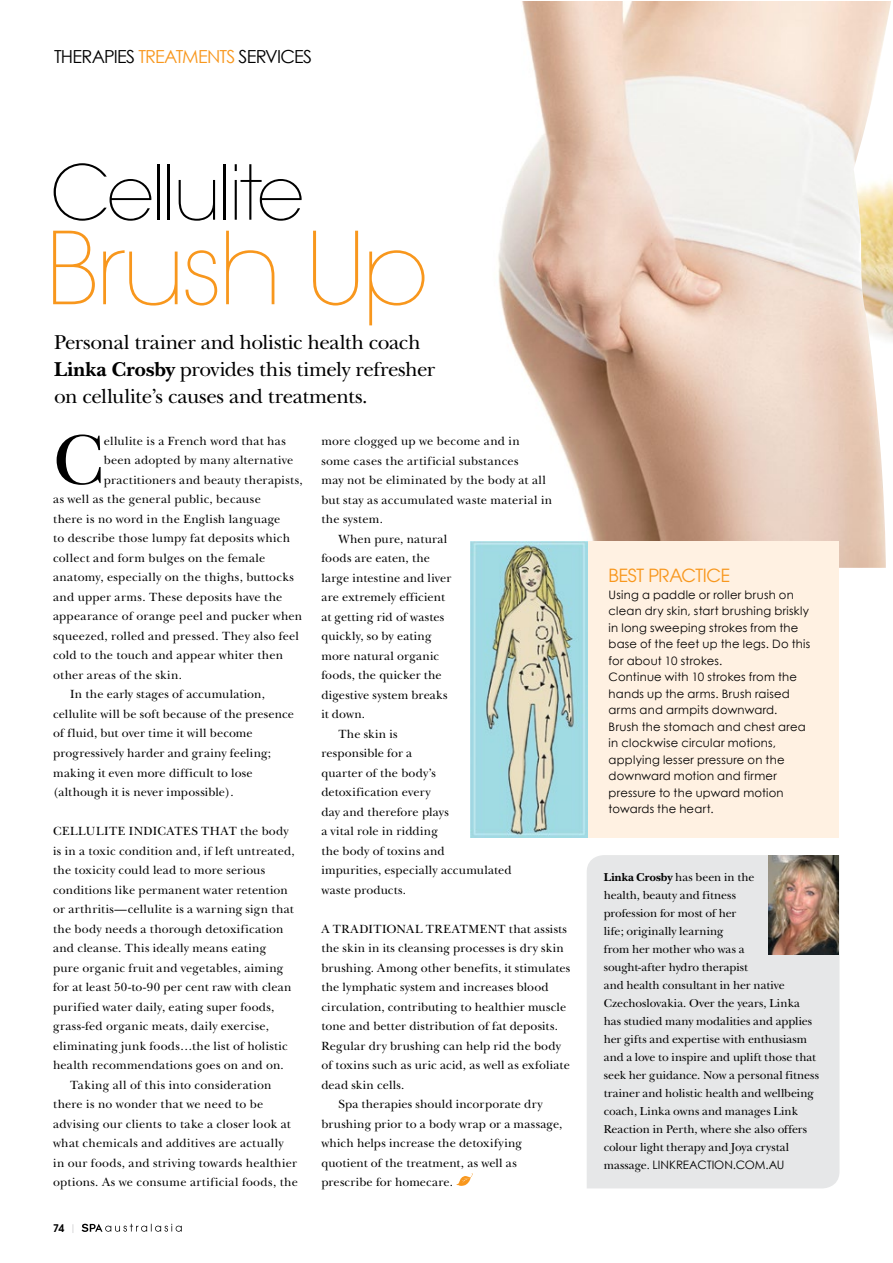
<style>
.page{position:relative;width:893px;height:1263px;background:#fff}
.page>*{position:absolute;margin:0;border:0;box-sizing:border-box;transform-origin:0 0}
.t1{font:200 99.3px "Avant Garde";letter-spacing:-.04em;color:#f8971d}
.t2{font:200 75px "Avant Garde";letter-spacing:-.04em;color:#000}
.t3{font:73.5px "New Baskerville";color:#000}
.t4{font:21px/27px "New Baskerville";letter-spacing:-.02em;color:#000}
.t5{font:18px "Century Gothic";letter-spacing:-.045em;color:#000}
.t6{font:18px "Avant Garde";letter-spacing:-.02em;color:#f8971d}
.t7{font:12.3px "New Baskerville";letter-spacing:.015em;color:#000}
.t8{font:12.3px "New Baskerville";letter-spacing:.035em;color:#000}
.t9{font:12px/18px "New Baskerville";color:#000}
.t10{font:11.7px/16.5px "Century Gothic";letter-spacing:.02em;color:#000}
.t11{font:11.7px "Century Gothic";letter-spacing:-.005em;color:#000}
.t12{font:600 10.5px "Avant Garde";color:#000}
.s1{color:#f8971d}
.s2{font-weight:700}
.s3{font-weight:200;color:#939598}
.s4{font-family:"New Baskerville";font-size:12px}
</style>
<div class="page">
<svg style="left:456px;top:1173px;width:17px;height:13px"></svg>
<img style="left:498px;top:1px;width:393px;height:567px">
<div style="left:587px;top:855px;width:252px;height:333px;background:#e6e7e8"></div>
<img style="left:769px;top:855px;width:70px;height:99px">
<div style="left:587px;top:541px;width:251px;height:296px;background:#fff1e2"></div>
<img style="left:470px;top:541px;width:117px;height:296px">
<svg style="left:82px;top:1224px;width:100px;height:8px"></svg>
<h3 class="t5" style="left:54px;top:44px;width:260px">THERAPIES <span class="s1">TREATMENTS</span> SERVICES</h3>
<h2 class="t2" style="left:51px;top:148px;width:255px">Cellulite</h2>
<h1 class="t1" style="left:45px;top:210px;width:385px">Brush Up</h1>
<h3 class="t4" style="left:54px;top:329px;width:383px">Personal trainer and holistic health coach<br><span class="s2">Linka Crosby</span> provides this timely refresher on cellulite’s causes and treatments.</h3>
<h3 class="t3" style="left:53px;top:417px;width:51px">C</h3>
<p class="t7" style="left:104px;top:434px;width:184px">ellulite is a French word that has</p>
<p class="t7" style="left:104px;top:453px;width:191px">been adopted by many alternative</p>
<p class="t7" style="left:104px;top:473px;width:200px">practitioners and beauty therapists,</p>
<p class="t7" style="left:53px;top:492px;width:209px">as well as the general public, because</p>
<p class="t7" style="left:53px;top:512px;width:229px">there is no word in the English language</p>
<p class="t7" style="left:53px;top:531px;width:239px">to describe those lumpy fat deposits which</p>
<p class="t7" style="left:53px;top:551px;width:214px">collect and form bulges on the female</p>
<p class="t7" style="left:53px;top:570px;width:242px">anatomy, especially on the thighs, buttocks</p>
<p class="t7" style="left:53px;top:590px;width:231px">and upper arms. These deposits have the</p>
<p class="t7" style="left:53px;top:609px;width:251px">appearance of orange peel and pucker when</p>
<p class="t7" style="left:53px;top:629px;width:247px">squeezed, rolled and pressed. They also feel</p>
<p class="t7" style="left:53px;top:648px;width:231px">cold to the touch and appear whiter then</p>
<p class="t7" style="left:53px;top:668px;width:130px">other areas of the skin.</p>
<p class="t7" style="left:70px;top:687px;width:196px">In the early stages of accumulation,</p>
<p class="t7" style="left:53px;top:707px;width:242px">cellulite will be soft because of the presence</p>
<p class="t7" style="left:53px;top:726px;width:201px">of fluid, but over time it will become</p>
<p class="t7" style="left:53px;top:746px;width:219px">progressively harder and grainy feeling;</p>
<p class="t7" style="left:53px;top:765px;width:201px">making it even more difficult to lose</p>
<p class="t7" style="left:53px;top:785px;width:182px">(although it is never impossible).</p>
<p class="t8" style="left:53px;top:824px;width:237px">CELLULITE INDICATES THAT the body</p>
<p class="t7" style="left:53px;top:843px;width:243px">is in a toxic condition and, if left untreated,</p>
<p class="t7" style="left:53px;top:863px;width:214px">the toxicity could lead to more serious</p>
<p class="t7" style="left:53px;top:882px;width:236px">conditions like permanent water retention</p>
<p class="t7" style="left:53px;top:902px;width:242px">or arthritis—cellulite is a warning sign that</p>
<p class="t7" style="left:53px;top:921px;width:232px">the body needs a thorough detoxification</p>
<p class="t7" style="left:53px;top:941px;width:215px">and cleanse. This ideally means eating</p>
<p class="t7" style="left:53px;top:960px;width:232px">pure organic fruit and vegetables, aiming</p>
<p class="t7" style="left:53px;top:980px;width:240px">for at least 50-to-90 per cent raw with clean</p>
<p class="t7" style="left:53px;top:999px;width:223px">purified water daily, eating super foods,</p>
<p class="t7" style="left:53px;top:1019px;width:217px">grass-fed organic meats, daily exercise,</p>
<p class="t7" style="left:53px;top:1038px;width:236px">eliminating junk foods…the list of holistic</p>
<p class="t7" style="left:53px;top:1058px;width:232px">health recommendations goes on and on.</p>
<p class="t7" style="left:70px;top:1077px;width:203px">Taking all of this into consideration</p>
<p class="t7" style="left:53px;top:1097px;width:212px">there is no wonder that we need to be</p>
<p class="t7" style="left:53px;top:1116px;width:239px">advising our clients to take a closer look at</p>
<p class="t7" style="left:53px;top:1136px;width:232px">what chemicals and additives are actually</p>
<p class="t7" style="left:53px;top:1155px;width:245px">in our foods, and striving towards healthier</p>
<p class="t7" style="left:53px;top:1175px;width:246px">options. As we consume artificial foods, the</p>
<p class="t12" style="left:53px;top:1221px;width:24px">74 <span class="s3">|</span></p>
<p class="t7" style="left:321px;top:434px;width:200px">more clogged up we become and in</p>
<p class="t7" style="left:321px;top:453px;width:199px">some cases the artificial substances</p>
<p class="t7" style="left:321px;top:473px;width:226px">may not be eliminated by the body at all</p>
<p class="t7" style="left:321px;top:492px;width:232px">but stay as accumulated waste material in</p>
<p class="t7" style="left:321px;top:512px;width:63px">the system.</p>
<p class="t7" style="left:338px;top:531px;width:110px">When pure, natural</p>
<p class="t7" style="left:321px;top:551px;width:110px">foods are eaten, the</p>
<p class="t7" style="left:321px;top:570px;width:131px">large intestine and liver</p>
<p class="t7" style="left:321px;top:590px;width:125px">are extremely efficient</p>
<p class="t7" style="left:321px;top:609px;width:125px">at getting rid of wastes</p>
<p class="t7" style="left:321px;top:629px;width:112px">quickly, so by eating</p>
<p class="t7" style="left:321px;top:648px;width:119px">more natural organic</p>
<p class="t7" style="left:321px;top:668px;width:122px">foods, the quicker the</p>
<p class="t7" style="left:321px;top:687px;width:128px">digestive system breaks</p>
<p class="t7" style="left:321px;top:707px;width:45px">it down.</p>
<p class="t7" style="left:338px;top:726px;width:61px">The skin is</p>
<p class="t7" style="left:321px;top:746px;width:92px">responsible for a</p>
<p class="t7" style="left:321px;top:765px;width:116px">quarter of the body’s</p>
<p class="t7" style="left:321px;top:785px;width:111px">detoxification every</p>
<p class="t7" style="left:321px;top:804px;width:129px">day and therefore plays</p>
<p class="t7" style="left:321px;top:824px;width:118px">a vital role in ridding</p>
<p class="t7" style="left:321px;top:843px;width:125px">the body of toxins and</p>
<p class="t7" style="left:321px;top:863px;width:192px">impurities, especially accumulated</p>
<p class="t7" style="left:321px;top:882px;width:86px">waste products.</p>
<p class="t8" style="left:321px;top:921px;width:247px">A TRADITIONAL TREATMENT that assists</p>
<p class="t7" style="left:321px;top:941px;width:244px">the skin in its cleansing processes is dry skin</p>
<p class="t7" style="left:321px;top:960px;width:251px">brushing. Among other benefits, it stimulates</p>
<p class="t7" style="left:321px;top:980px;width:229px">the lymphatic system and increases blood</p>
<p class="t7" style="left:321px;top:999px;width:246px">circulation, contributing to healthier muscle</p>
<p class="t7" style="left:321px;top:1019px;width:238px">tone and better distribution of fat deposits.</p>
<p class="t7" style="left:321px;top:1038px;width:241px">Regular dry brushing can help rid the body</p>
<p class="t7" style="left:321px;top:1058px;width:250px">of toxins such as uric acid, as well as exfoliate</p>
<p class="t7" style="left:321px;top:1077px;width:85px">dead skin cells.</p>
<p class="t7" style="left:338px;top:1097px;width:206px">Spa therapies should incorporate dry</p>
<p class="t7" style="left:321px;top:1116px;width:243px">brushing prior to a body wrap or a massage,</p>
<p class="t7" style="left:321px;top:1136px;width:202px">which helps increase the detoxifying</p>
<p class="t7" style="left:321px;top:1155px;width:197px">quotient of the treatment, as well as</p>
<p class="t7" style="left:321px;top:1175px;width:133px">prescribe for homecare.</p>
<h3 class="t6" style="left:609px;top:565px;width:123px">BEST PRACTICE</h3>
<p class="t10" style="left:609px;top:586px;width:203px">Using a paddle or roller brush on clean dry skin, start brushing briskly in long sweeping strokes from the base of the feet up the legs. Do this for about 10 strokes.<br>Continue with 10 strokes from the hands up the arms. Brush raised arms and armpits downward.<br>Brush the stomach and chest area in clockwise circular motions, applying lesser pressure on the downward motion and firmer pressure to the upward motion towards the heart.</p>
<p class="t9" style="left:604px;top:868px;width:217px"><span class="s2">Linka Crosby</span> has been in the<br>health, beauty and fitness<br>profession for most of her<br>life; originally learning<br>from her mother who was a<br>sought-after hydro therapist<br>and health consultant in her native Czechoslovakia. Over the years, Linka has studied many modalities and applies her gifts and expertise with enthusiasm and a love to inspire and uplift those that seek her guidance. Now a personal fitness trainer and holistic health and wellbeing coach, Linka owns and manages Link Reaction in Perth, where she also offers colour light therapy and Joya crystal</p>
<p class="t11" style="left:604px;top:1157px;width:182px"><span class="s4">massage.</span> LINKREACTION.COM.AU</p>
</div>
